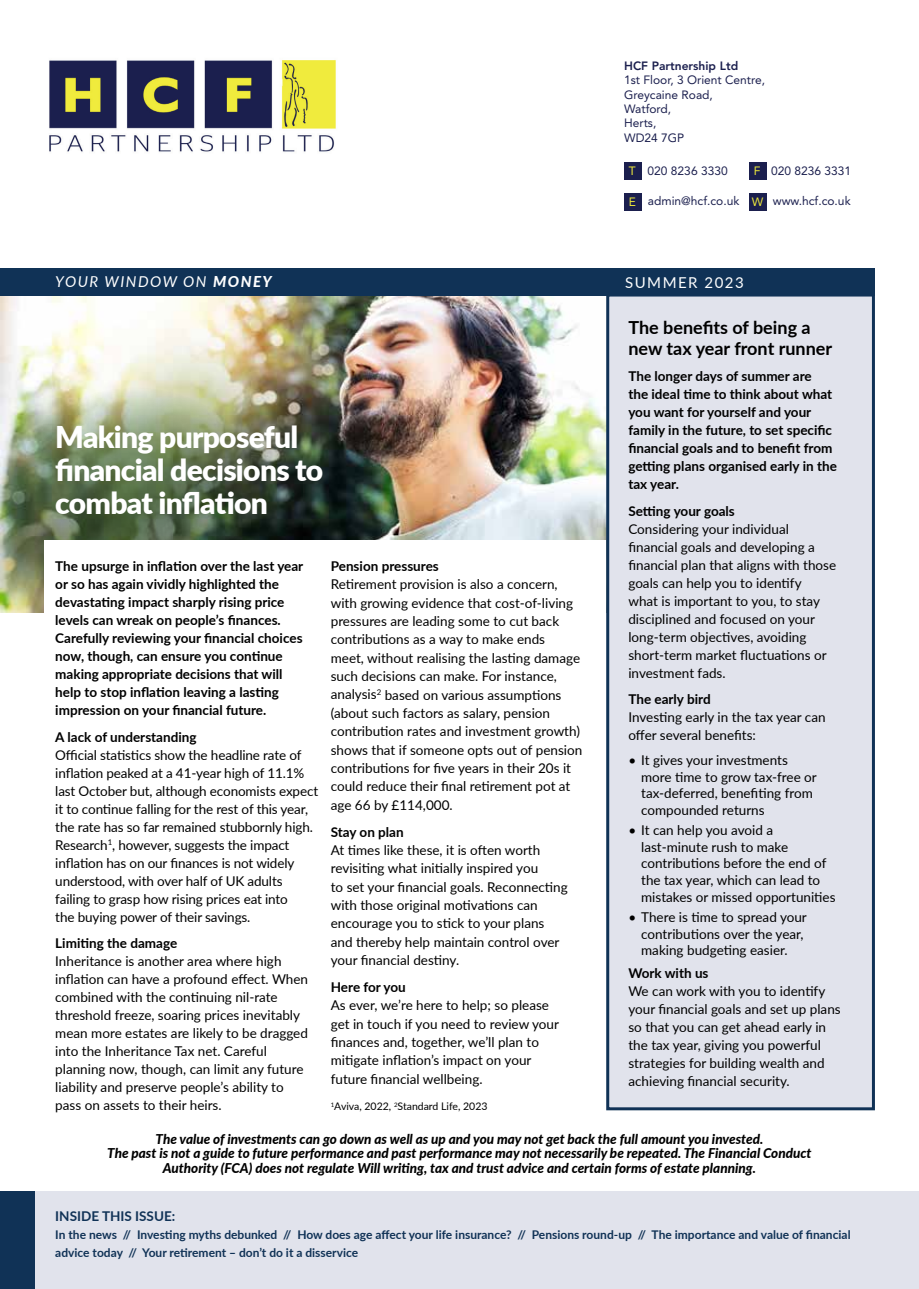
<style>
.page{position:relative;width:919px;height:1289px;background:#fff}
.page>*{position:absolute;margin:0;border:0;box-sizing:border-box;transform-origin:0 0}
.t1{font:900 30px/33px "Lato";letter-spacing:-.025em;color:#fff}
.t2{font:700 18px/21px "Lato";color:#000}
.t3{font:italic 15px "Lato";letter-spacing:.1em;color:#fff}
.t4{font:15px "Lato";letter-spacing:.1em;color:#fff}
.t5{font:13.5px/18px "Lato";color:#000}
.t6{font:700 13.5px/18px "Lato";color:#000}
.t7{font:italic 800 13.5px/14.2px "Lato";color:#000;text-align:center}
.t8{font:700 13.5px "Lato";color:#103256}
.t9{font:700 12px/18px "Lato";color:#103256}
.t10{font:12px/14.4px "Avenir LT Std";color:#1b1f4e}
.t11{font:800 12px "Avenir LT Std";color:#1b1f4e}
.t12{font:12px "Avenir LT Std";color:#f0eb3b}
.t13{font:10.5px "Lato";color:#000}
.s1{font-weight:800}
.s2{font-style:italic}
</style>
<div class="page">
<img style="left:0;top:296px;width:604px;height:316px">
<div style="left:604px;top:292px;width:271px;height:819px;background:#e1e3ec"></div>
<div style="left:34px;top:1191px;width:884px;height:97px;background:#e1e3ec"></div>
<div style="left:0;top:1191px;width:34px;height:97px;background:#103256"></div>
<div style="left:0;top:268px;width:874px;height:27px;background:#103256"></div>
<img style="left:13px;top:387px;width:244px;height:192px;border-radius:50%">
<div style="left:45px;top:540px;width:561px;height:210px;background:#fff"></div>
<div style="left:624px;top:162px;width:17px;height:17px;background:#1b1f4e"></div>
<div style="left:749px;top:162px;width:17px;height:17px;background:#1b1f4e"></div>
<div style="left:624px;top:193px;width:17px;height:17px;background:#1b1f4e"></div>
<div style="left:749px;top:193px;width:17px;height:17px;background:#1b1f4e"></div>
<img style="left:49px;top:60px;width:287px;height:92px">
<p class="t11" style="left:624px;top:58px;width:116px">HCF Partnership Ltd</p>
<p class="t10" style="left:624px;top:73px;width:142px">1st Floor, 3 Orient Centre,<br>Greycaine Road,<br>Watford,<br>Herts,<br>WD24 7GP</p>
<p class="t12" style="left:628px;top:164px;width:8px">T</p>
<p class="t12" style="left:753px;top:164px;width:8px">F</p>
<p class="t12" style="left:628px;top:195px;width:9px">E</p>
<p class="t12" style="left:752px;top:195px;width:13px">W</p>
<p class="t10" style="left:647px;top:163px;width:82px">020 8236 3330</p>
<p class="t10" style="left:771px;top:163px;width:82px">020 8236 3331</p>
<p class="t10" style="left:648px;top:193px;width:93px">admin@hcf.co.uk</p>
<p class="t10" style="left:772px;top:193px;width:79px">www.hcf.co.uk</p>
<p class="t3" style="left:55px;top:271px;width:218px">YOUR WINDOW ON <span class="s1">MONEY</span></p>
<p class="t4" style="left:625px;top:272px;width:120px">SUMMER 2023</p>
<h1 class="t1" style="left:55px;top:419px;width:269px">Making purposeful financial decisions to combat inflation</h1>
<p class="t6" style="left:55px;top:556px;width:249px">The upsurge in inflation over the last year or so has again vividly highlighted the devastating impact sharply rising price levels can wreak on people’s finances.<br>Carefully reviewing your financial choices now, though, can ensure you continue making appropriate decisions that will help to stop inflation leaving a lasting impression on your financial future.</p>
<p class="t6" style="left:55px;top:727px;width:143px">A lack of understanding</p>
<p class="t5" style="left:55px;top:745px;width:264px">Official statistics show the headline rate of inflation peaked at a 41-year high of 11.1% last October but, although economists expect it to continue falling for the rest of this year, the rate has so far remained stubbornly high.<br>Research<sup>1</sup>, however, suggests the impact inflation has on our finances is not widely understood, with over half of UK adults failing to grasp how rising prices eat into<br>the buying power of their savings.</p>
<p class="t6" style="left:55px;top:933px;width:123px">Limiting the damage</p>
<p class="t5" style="left:55px;top:951px;width:254px">Inheritance is another area where high inflation can have a profound effect. When combined with the continuing nil-rate threshold freeze, soaring prices inevitably mean more estates are likely to be dragged into the Inheritance Tax net. Careful planning now, though, can limit any future liability and preserve people’s ability to pass on assets to their heirs.</p>
<p class="t6" style="left:331px;top:556px;width:110px">Pension pressures</p>
<p class="t5" style="left:331px;top:574px;width:253px">Retirement provision is also a concern, with growing evidence that cost-of-living pressures are leading some to cut back contributions as a way to make ends<br>meet, without realising the lasting damage such decisions can make. For instance, analysis<sup>2</sup> based on various assumptions (about such factors as salary, pension contribution rates and investment growth) shows that if someone opts out of pension contributions for five years in their 20s it could reduce their final retirement pot at age 66 by £114,000.</p>
<p class="t6" style="left:331px;top:822px;width:74px">Stay on plan</p>
<p class="t5" style="left:331px;top:840px;width:238px">At times like these, it is often worth revisiting what initially inspired you<br>to set your financial goals. Reconnecting with those original motivations can encourage you to stick to your plans and thereby help maintain control over your financial destiny.</p>
<p class="t6" style="left:331px;top:977px;width:77px">Here for you</p>
<p class="t5" style="left:331px;top:995px;width:230px">As ever, we’re here to help; so please get in touch if you need to review your finances and, together, we’ll plan to mitigate inflation’s impact on your future financial wellbeing.</p>
<p class="t13" style="left:331px;top:1098px;width:158px"><sup>1</sup>Aviva, 2022, <sup>2</sup>Standard Life, 2023</p>
<h2 class="t2" style="left:628px;top:316px;width:205px">The benefits of being a new tax year front runner</h2>
<p class="t6" style="left:628px;top:366px;width:210px">The longer days of summer are<br>the ideal time to think about what you want for yourself and your family in the future, to set specific financial goals and to benefit from getting plans organised early in the tax year.</p>
<p class="t6" style="left:628px;top:501px;width:108px">Setting your goals</p>
<p class="t5" style="left:628px;top:519px;width:209px">Considering your individual financial goals and developing a financial plan that aligns with those goals can help you to identify<br>what is important to you, to stay disciplined and focused on your long-term objectives, avoiding short-term market fluctuations or investment fads.</p>
<p class="t6" style="left:628px;top:689px;width:84px">The early bird</p>
<p class="t5" style="left:628px;top:707px;width:199px">Investing early in the tax year can offer several benefits:</p>
<p class="t5" style="left:641px;top:751px;width:177px;line-height:16.5px;text-indent:-13px"><span class="s2">•</span> It gives your investments more time to grow tax-free or tax-deferred, benefiting from compounded returns</p>
<p class="t5" style="left:641px;top:821px;width:196px;line-height:16.5px;text-indent:-13px"><span class="s2">•</span> It can help you avoid a last-minute rush to make contributions before the end of the tax year, which can lead to mistakes or missed opportunities</p>
<p class="t5" style="left:641px;top:908px;width:167px;line-height:16.5px;text-indent:-13px"><span class="s2">•</span> There is time to spread your contributions over the year, making budgeting easier.</p>
<p class="t6" style="left:628px;top:963px;width:82px">Work with us</p>
<p class="t5" style="left:628px;top:981px;width:214px">We can work with you to identify your financial goals and set up plans so that you can get ahead early in the tax year, giving you powerful strategies for building wealth and achieving financial security.</p>
<p class="t7" style="left:107px;top:1131px;width:705px">The value of investments can go down as well as up and you may not get back the full amount you invested.<br>The past is not a guide to future performance and past performance may not necessarily be repeated. The Financial Conduct<br>Authority (FCA) does not regulate Will writing, tax and trust advice and certain forms of estate planning.</p>
<p class="t8" style="left:55px;top:1206px;width:121px">INSIDE THIS ISSUE:</p>
<p class="t9" style="left:55px;top:1225px;width:796px">In the news // Investing myths debunked // How does age affect your life insurance? // Pensions round-up // The importance and value of financial advice today // Your retirement – don’t do it a disservice</p>
</div>
